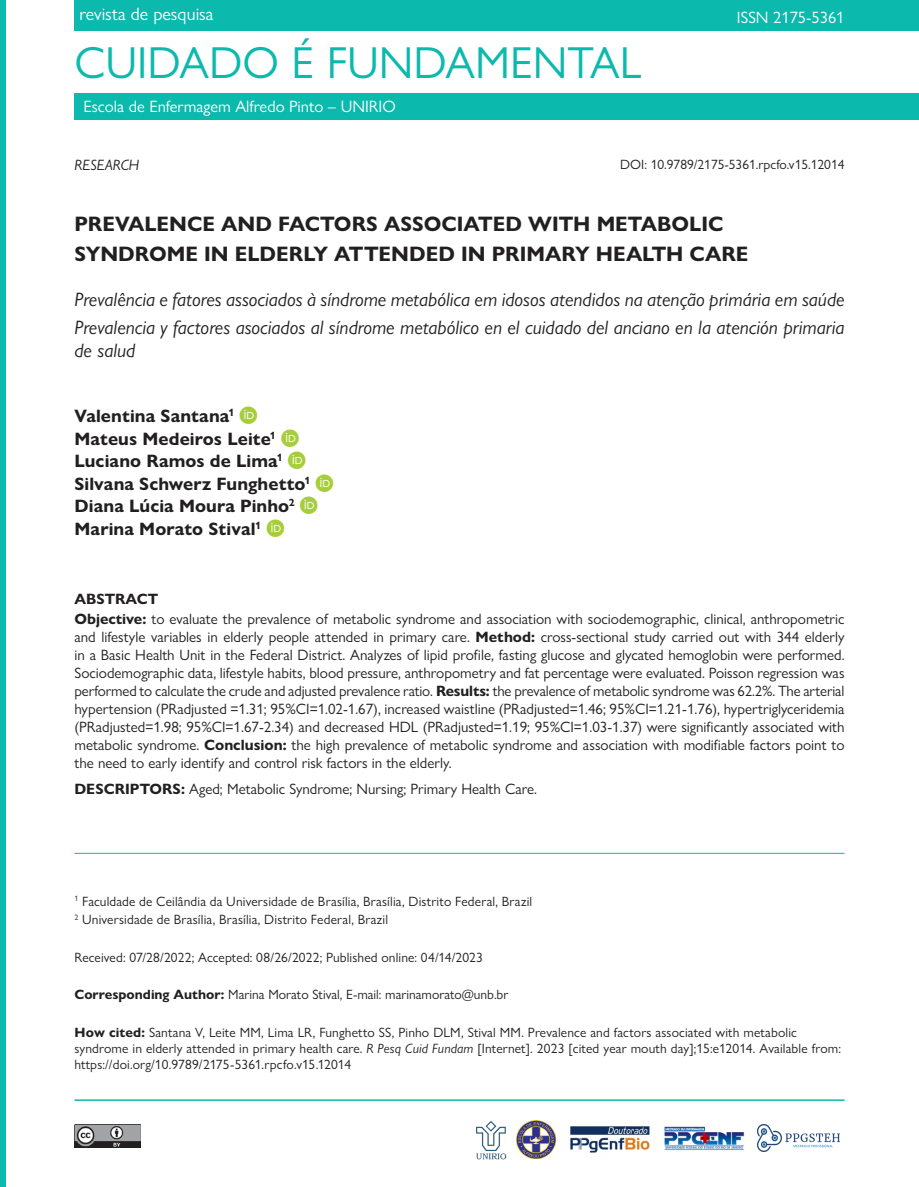
<style>
.page{position:relative;width:919px;height:1187px;background:#fff}
.page>*{position:absolute;margin:0;border:0;box-sizing:border-box;transform-origin:0 0}
.t1{font:45px "Gill Sans Nova";color:#0bb9ad}
.Título{font:700 21px/30px "Gill Sans Nova";color:#231f20}
.Títulos-traduzidos{font:italic 19.5px/23.4px "Gill Sans Nova";color:#231f20}
.AUTORES{font:700 18px/22.5px "Gill Sans Nova";letter-spacing:.005em;color:#231f20}
.t2{font:18px "Gill Sans Nova";color:#fff}
.t3{font:16.5px "Gill Sans Nova";color:#fff}
.ABSTRACT2{font:15px/18px "Gill Sans Nova";color:#231f20;text-align:justify}
.KEY_WORDS1{font:15px "Gill Sans Nova";color:#231f20}
.ABSTRACT_1{font:700 15px "Gill Sans Nova";color:#231f20}
.t4{font:italic 15px "Gill Sans Nova";color:#231f20}
.CORRESPONDENTE-citar{font:13.5px/16.2px "Gill Sans Nova";letter-spacing:.01em;color:#231f20}
.AFILIACOES{font:13.5px "Gill Sans Nova";letter-spacing:.015em;color:#231f20}
.DATAS{font:13.5px "Gill Sans Nova";letter-spacing:.01em;color:#231f20}
.s1{font-weight:700}
.s2{font-style:italic}
</style>
<div class="page">
<div style="left:74px;top:0;width:844px;height:31px;background:#0bb9ad"></div>
<div style="left:74px;top:93px;width:844px;height:27px;background:#0bb9ad"></div>
<div style="left:0;top:0;width:5px;height:1186px;background:#0bb9ad"></div>
<img style="left:74px;top:1124px;width:66px;height:23px">
<hr style="left:74px;top:1099px;width:770px;height:1px;background:#0bb9ad">
<img style="left:476px;top:1121px;width:31px;height:39px">
<img style="left:570px;top:1126px;width:80px;height:27px">
<img style="left:664px;top:1126px;width:80px;height:25px">
<img style="left:516px;top:1120px;width:39px;height:38px">
<img style="left:757px;top:1124px;width:82px;height:27px">
<hr style="left:74px;top:852px;width:770px;height:1px;background:#0bb9ad">
<p class="t2" style="left:79px;top:3px;width:135px">revista de pesquisa</p>
<h1 class="t1" style="left:74px;top:35px;width:568px">CUIDADO É FUNDAMENTAL</h1>
<p class="t3" style="left:84px;top:97px;width:313px">Escola de Enfermagem Alfredo Pinto – UNIRIO</p>
<p class="t3" style="left:736px;top:7px;width:109px">ISSN 2175-5361</p>
<p class="t4" style="left:74px;top:156px;width:66px">RESEARCH</p>
<p class="CORRESPONDENTE-citar" style="left:620px;top:156px;width:226px">DOI: 10.9789/2175-5361.rpcfo.v15.12014</p>
<p class="Título" style="left:74px;top:209px;width:675px">PREVALENCE AND FACTORS ASSOCIATED WITH METABOLIC<br>SYNDROME IN ELDERLY ATTENDED IN PRIMARY HEALTH CARE</p>
<p class="Títulos-traduzidos" style="left:74px;top:287px;width:771px">Prevalência e fatores associados à síndrome metabólica em idosos atendidos na atenção primária em saúde</p>
<p class="Títulos-traduzidos" style="left:74px;top:315px;width:771px">Prevalencia y factores asociados al síndrome metabólico en el cuidado del anciano en la atención primaria de salud</p>
<p class="AUTORES" style="left:74px;top:404px;width:237px">Valentina Santana<sup>1<br></sup>Mateus Medeiros Leite<sup>1<br></sup>Luciano Ramos de Lima<sup>1<br></sup>Silvana Schwerz Funghetto<sup>1<br></sup>Diana Lúcia Moura Pinho<sup>2<br></sup>Marina Morato Stival<sup>1</sup></p>
<p class="ABSTRACT_1" style="left:74px;top:589px;width:85px">ABSTRACT</p>
<p class="ABSTRACT2" style="left:74px;top:609px;width:771px"><span class="s1">Objective:</span> to evaluate the prevalence of metabolic syndrome and association with sociodemographic, clinical, anthropometric and lifestyle variables in elderly people attended in primary care. <span class="s1">Method:</span> cross-sectional study carried out with 344 elderly in a Basic Health Unit in the Federal District. Analyzes of lipid profile, fasting glucose and glycated hemoglobin were performed.<br>Sociodemographic data, lifestyle habits, blood pressure, anthropometry and fat percentage were evaluated. Poisson regression was performed to calculate the crude and adjusted prevalence ratio. <span class="s1">Results:</span> the prevalence of metabolic syndrome was 62.2%. The arterial hypertension (PRadjusted =1.31; 95%CI=1.02-1.67), increased waistline (PRadjusted=1.46; 95%CI=1.21-1.76), hypertriglyceridemia (PRadjusted=1.98; 95%CI=1.67-2.34) and decreased HDL (PRadjusted=1.19; 95%CI=1.03-1.37) were significantly associated with metabolic syndrome. <span class="s1">Conclusion:</span> the high prevalence of metabolic syndrome and association with modifiable factors point to the need to early identify and control risk factors in the elderly.</p>
<p class="KEY_WORDS1" style="left:74px;top:780px;width:464px"><span class="s1">DESCRIPTORS:</span> Aged; Metabolic Syndrome; Nursing; Primary Health Care.</p>
<p class="AFILIACOES" style="left:74px;top:892px;width:459px"><sup>1</sup> Faculdade de Ceilândia da Universidade de Brasília, Brasília, Distrito Federal, Brazil</p>
<p class="AFILIACOES" style="left:74px;top:911px;width:315px"><sup>2</sup> Universidade de Brasília, Brasília, Distrito Federal, Brazil</p>
<p class="DATAS" style="left:74px;top:948px;width:410px">Received: 07/28/2022; Accepted: 08/26/2022; Published online: 04/14/2023</p>
<p class="CORRESPONDENTE-citar" style="left:74px;top:986px;width:435px"><span class="s1">Corresponding Author:</span> Marina Morato Stival, E-mail: marinamorato@unb.br</p>
<p class="CORRESPONDENTE-citar" style="left:74px;top:1023px;width:768px"><span class="s1">How cited:</span> Santana V, Leite MM, Lima LR, Funghetto SS, Pinho DLM, Stival MM. Prevalence and factors associated with metabolic syndrome in elderly attended in primary health care. <span class="s2">R Pesq Cuid Fundam</span> [Internet]. 2023 [cited year mouth day];15:e12014. Available from: https://doi.org/10.9789/2175-5361.rpcfo.v15.12014</p>
</div>
